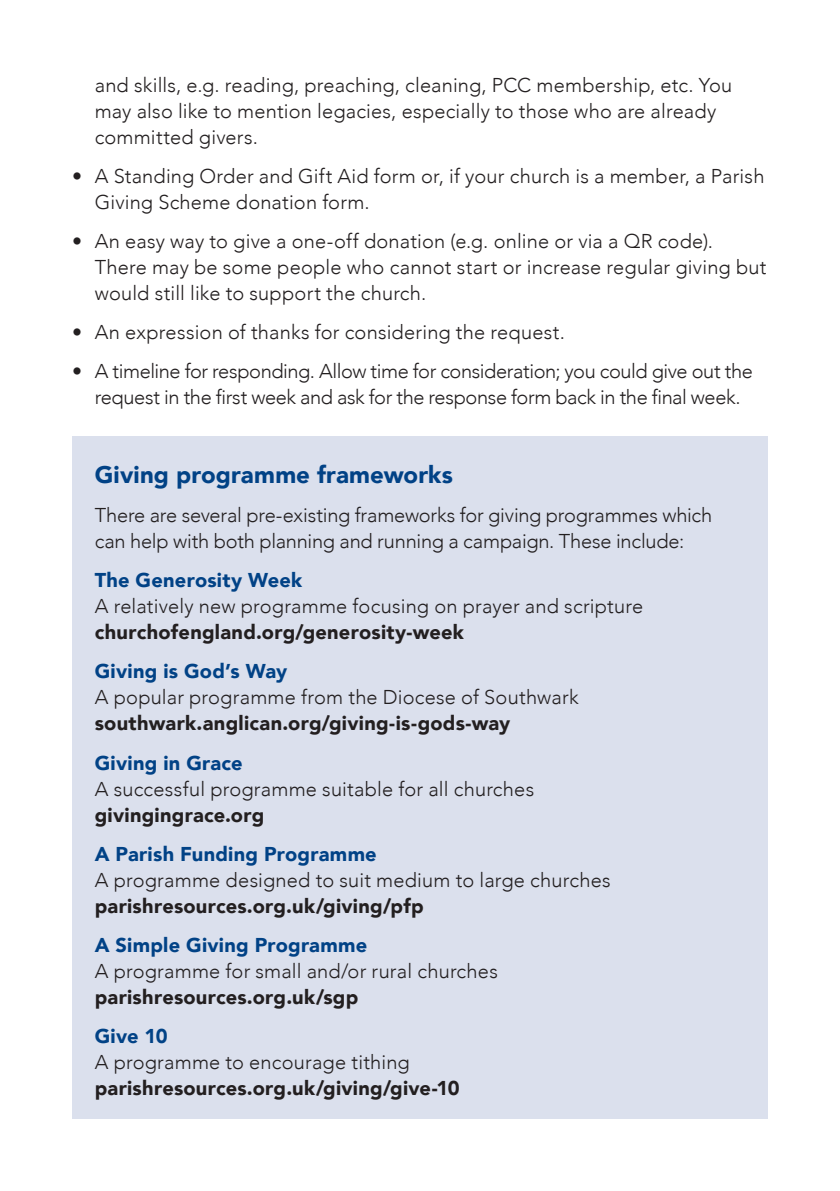
<style>
.page{position:relative;width:840px;height:1191px;background:#fff}
.page>*{position:absolute;margin:0;border:0;box-sizing:border-box;transform-origin:0 0}
.B_head{font:900 24px "Avenir";letter-spacing:.005em;color:#014286}
.Body{font:300 20px/26px "Avenir";letter-spacing:.005em;color:#231f20}
.Body-2{font:300 20px/26px "Avenir";letter-spacing:-.02em;color:#231f20;text-align:center}
.C_head{font:900 20px "Avenir";letter-spacing:.015em;color:#014286}
.t1{font:900 20px/26px "Avenir";letter-spacing:.01em;color:#231f20}
.s1{font-weight:900}
.s2{font-weight:300}
</style>
<div class="page">
<div style="left:72px;top:437px;width:695px;height:682px;background:#dbe0ed"></div>
<p class="Body" style="left:95px;top:72px;width:638px">and skills, e.g. reading, preaching, cleaning, PCC membership, etc. You may also like to mention legacies, especially to those who are already committed givers.</p>
<p class="Body" style="left:95px;top:163px;width:671px;text-indent:-23px">• A Standing Order and Gift Aid form or, if your church is a member, a Parish<br>Giving Scheme donation form.</p>
<p class="Body" style="left:95px;top:228px;width:672px;text-indent:-23px">• An easy way to give a one-off donation (e.g. online or via a QR code).<br>There may be some people who cannot start or increase regular giving but would still like to support the church.</p>
<p class="Body" style="left:72px;top:319px;width:494px">• An expression of thanks for considering the request.</p>
<p class="Body-2" style="left:72px;top:358px;width:682px">• A timeline for responding. Allow time for consideration; you could give out the request in the first week and ask for the response form back in the final week.</p>
<p class="B_head" style="left:95px;top:454px;width:359px">Giving programme frameworks</p>
<p class="Body" style="left:95px;top:502px;width:618px">There are several pre-existing frameworks for giving programmes which can help with both planning and running a campaign. These include:</p>
<p class="C_head" style="left:95px;top:563px;width:209px">The Generosity Week</p>
<p class="Body" style="left:95px;top:593px;width:549px">A relatively new programme focusing on prayer and scripture <span class="s1">churchofengland.org/generosity-week</span></p>
<p class="C_head" style="left:95px;top:654px;width:194px">Giving is God’s Way</p>
<p class="Body" style="left:95px;top:684px;width:485px">A popular programme from the Diocese of Southwark <span class="s1">southwark.anglican.org/giving-is-gods-way</span></p>
<p class="C_head" style="left:95px;top:745px;width:149px">Giving in Grace</p>
<p class="Body" style="left:95px;top:775px;width:440px">A successful programme suitable for all churches <span class="s1">givingingrace.org</span></p>
<p class="C_head" style="left:95px;top:836px;width:283px">A Parish Funding Programme</p>
<p class="Body" style="left:95px;top:866px;width:517px">A programme designed to suit medium to large churches <span class="s1">parishresources.org.uk/giving/pfp</span></p>
<p class="C_head" style="left:95px;top:927px;width:274px">A Simple Giving Programme</p>
<p class="Body" style="left:95px;top:957px;width:404px">A programme for small and/or rural churches <span class="s1">parishresources.org.uk/sgp</span></p>
<p class="C_head" style="left:95px;top:1018px;width:74px">Give 10</p>
<p class="t1" style="left:95px;top:1048px;width:366px"><span class="s2">A programme to encourage tithing </span>parishresources.org.uk/giving/give-10</p>
</div>
